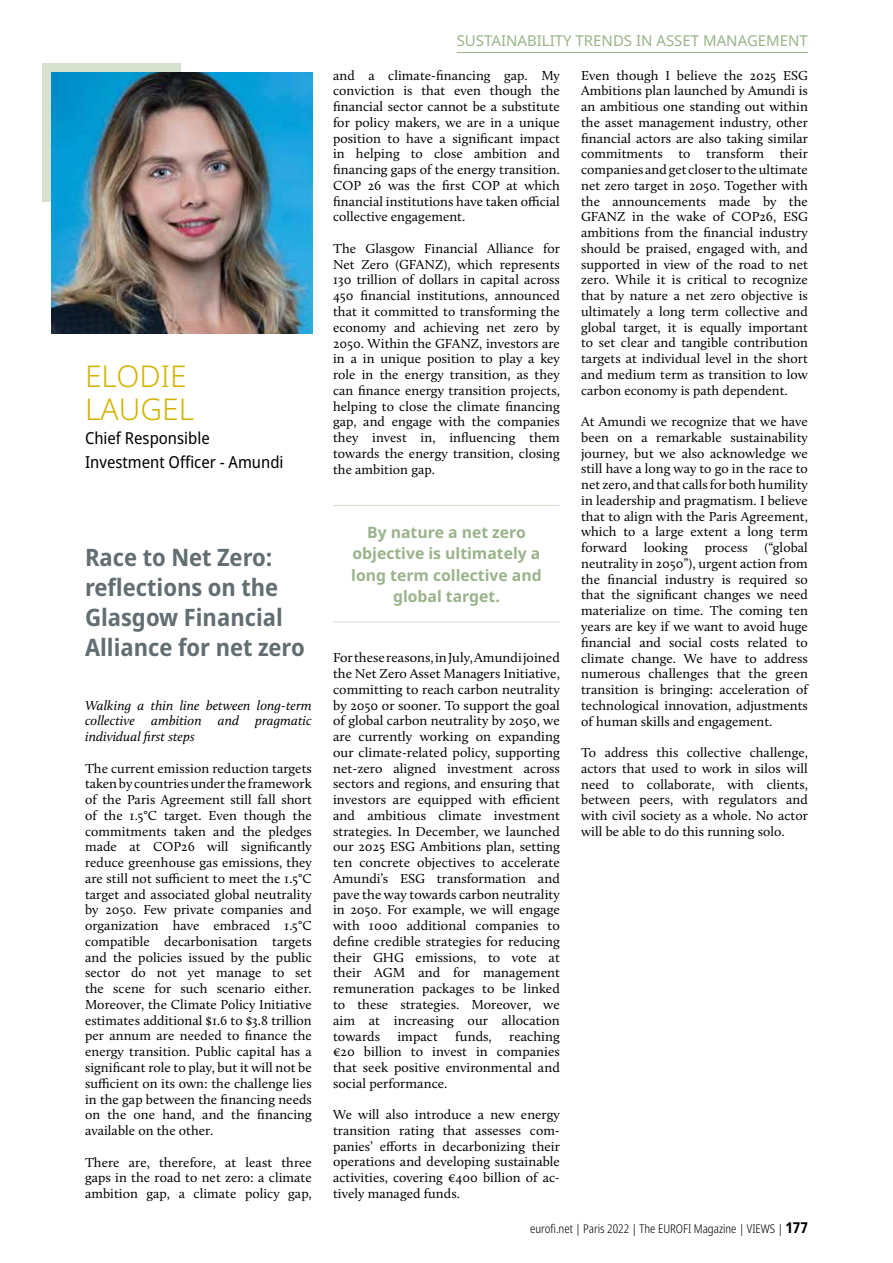
<style>
.page{position:relative;width:893px;height:1263px;background:#fff}
.page>*{position:absolute;margin:0;border:0;box-sizing:border-box;transform-origin:0 0}
.t1{font:300 30px/33px "Noto Sans";color:#d3b400}
.t2{font:700 semi-condensed 24px/30px "Noto Sans";color:#636e73}
.t3{font:semi-condensed 16.5px/24px "Noto Sans";color:#000}
.t4{font:700 15.75px/21.6px "Noto Sans";color:#9ab38b;text-align:center}
.t5{font:15px "Noto Sans";color:#9ab38b}
.t6{font:13.5px/15.8px "Calluna";letter-spacing:.005em;color:#000;text-align:justify}
.t7{font:italic 13.5px/15.8px "Calluna";letter-spacing:.005em;color:#000;text-align:justify}
.t8{font:300 condensed 12px "Noto Sans";color:#000}
.s1{font-weight:700;font-size:15px}
</style>
<div class="page">
<hr style="left:457px;top:52px;width:351px;height:1px;background:#9ab38b">
<div style="left:43px;top:64px;width:138px;height:138px;background:#d8e0d0"></div>
<img style="left:51px;top:72px;width:262px;height:262px">
<hr style="left:333px;top:505px;width:227px;height:1px;background:#d8e0d0">
<hr style="left:333px;top:622px;width:227px;height:1px;background:#d8e0d0">
<h1 class="t1" style="left:85px;top:360px;width:111px">ELODIE<br>LAUGEL</h1>
<p class="t3" style="left:85px;top:427px;width:200px">Chief Responsible<br>Investment Officer - Amundi</p>
<h2 class="t2" style="left:85px;top:543px;width:221px">Race to Net Zero: reflections on the<br>Glasgow Financial<br>Alliance for net zero</h2>
<p class="t7" style="left:85px;top:697px;width:228px">Walking a thin line between long-term collective ambition and pragmatic individual first steps</p>
<p class="t6" style="left:85px;top:760px;width:228px">The current emission reduction targets taken by countries under the framework of the Paris Agreement still fall short of the 1.5°C target. Even though the commitments taken and the pledges made at COP26 will significantly reduce greenhouse gas emissions, they are still not sufficient to meet the 1.5°C target and associated global neutrality by 2050. Few private companies and organization have embraced 1.5°C compatible decarbonisation targets and the policies issued by the public sector do not yet manage to set the scene for such scenario either.<br>Moreover, the Climate Policy Initiative estimates additional $1.6 to $3.8 trillion per annum are needed to finance the energy transition. Public capital has a significant role to play, but it will not be sufficient on its own: the challenge lies in the gap between the financing needs on the one hand, and the financing available on the other.</p>
<p class="t6" style="left:85px;top:1154px;width:228px">There are, therefore, at least three gaps in the road to net zero: a climate ambition gap, a climate policy gap,</p>
<p class="t5" style="left:457px;top:30px;width:353px">SUSTAINABILITY TRENDS IN ASSET MANAGEMENT</p>
<p class="t6" style="left:333px;top:67px;width:228px">and a climate-financing gap. My conviction is that even though the financial sector cannot be a substitute for policy makers, we are in a unique position to have a significant impact in helping to close ambition and financing gaps of the energy transition.<br>COP 26 was the first COP at which financial institutions have taken official collective engagement.</p>
<p class="t6" style="left:333px;top:240px;width:228px">The Glasgow Financial Alliance for Net Zero (GFANZ), which represents 130 trillion of dollars in capital across 450 financial institutions, announced that it committed to transforming the economy and achieving net zero by 2050. Within the GFANZ, investors are in a in unique position to play a key role in the energy transition, as they can finance energy transition projects, helping to close the climate financing gap, and engage with the companies they invest in, influencing them towards the energy transition, closing the ambition gap.</p>
<p class="t4" style="left:351px;top:521px;width:192px">By nature a net zero objective is ultimately a long term collective and global target.</p>
<p class="t6" style="left:333px;top:650px;width:228px">For these reasons, in July, Amundi joined the Net Zero Asset Managers Initiative, committing to reach carbon neutrality by 2050 or sooner. To support the goal of global carbon neutrality by 2050, we are currently working on expanding our climate-related policy, supporting net-zero aligned investment across sectors and regions, and ensuring that investors are equipped with efficient and ambitious climate investment strategies. In December, we launched our 2025 ESG Ambitions plan, setting ten concrete objectives to accelerate Amundi’s ESG transformation and pave the way towards carbon neutrality in 2050. For example, we will engage with 1000 additional companies to define credible strategies for reducing their GHG emissions, to vote at their AGM and for management remuneration packages to be linked to these strategies. Moreover, we aim at increasing our allocation towards</p>
<p class="t6" style="left:333px;top:1028px;width:228px;text-indent:176px">reaching €20 billion to invest in companies that seek positive environmental and social performance.</p>
<p class="t6" style="left:333px;top:1107px;width:228px">We will also introduce a new energy transition rating that assesses com&shy;panies’ efforts in decarbonizing their operations and developing sustainable activities, covering €400 billion of ac&shy;tively managed funds.</p>
<p class="t6" style="left:397px;top:1028px;width:42px">impact</p>
<p class="t6" style="left:455px;top:1028px;width:38px">funds,</p>
<p class="t6" style="left:581px;top:67px;width:228px">Even though I believe the 2025 ESG Ambitions plan launched by Amundi is an ambitious one standing out within the asset management industry, other financial actors are also taking similar commitments to transform their companies and get closer to the ultimate net zero target in 2050. Together with the announcements made by the GFANZ in the wake of COP26, ESG ambitions from the financial industry should be praised, engaged with, and supported in view of the road to net zero. While it is critical to recognize that by nature a net zero objective is ultimately a long term collective and global target, it is equally important to set clear and tangible contribution targets at individual level in the short and medium term as transition to low carbon economy is path dependent.</p>
<p class="t6" style="left:581px;top:414px;width:228px">At Amundi we recognize that we have been on a remarkable sustainability journey, but we also acknowledge we still have a long way to go in the race to net zero, and that calls for both humility in leadership and pragmatism. I believe that to align with the Paris Agreement, which to a large extent a long term forward looking process (“global neutrality in 2050”), urgent action from the financial industry is required so that the significant changes we need materialize on time. The coming ten years are key if we want to avoid huge financial and social costs related to climate change. We have to address numerous challenges that the green transition is bringing: acceleration of technological innovation, adjustments of human skills and engagement.</p>
<p class="t6" style="left:581px;top:744px;width:228px">To address this collective challenge, actors that used to work in silos will need to collaborate, with clients, between peers, with regulators and with civil society as a whole. No actor will be able to do this running solo.</p>
<p class="t8" style="left:530px;top:1220px;width:279px">eurofi.net | Paris 2022 | The EUROFI Magazine | VIEWS | <span class="s1">177</span></p>
</div>
